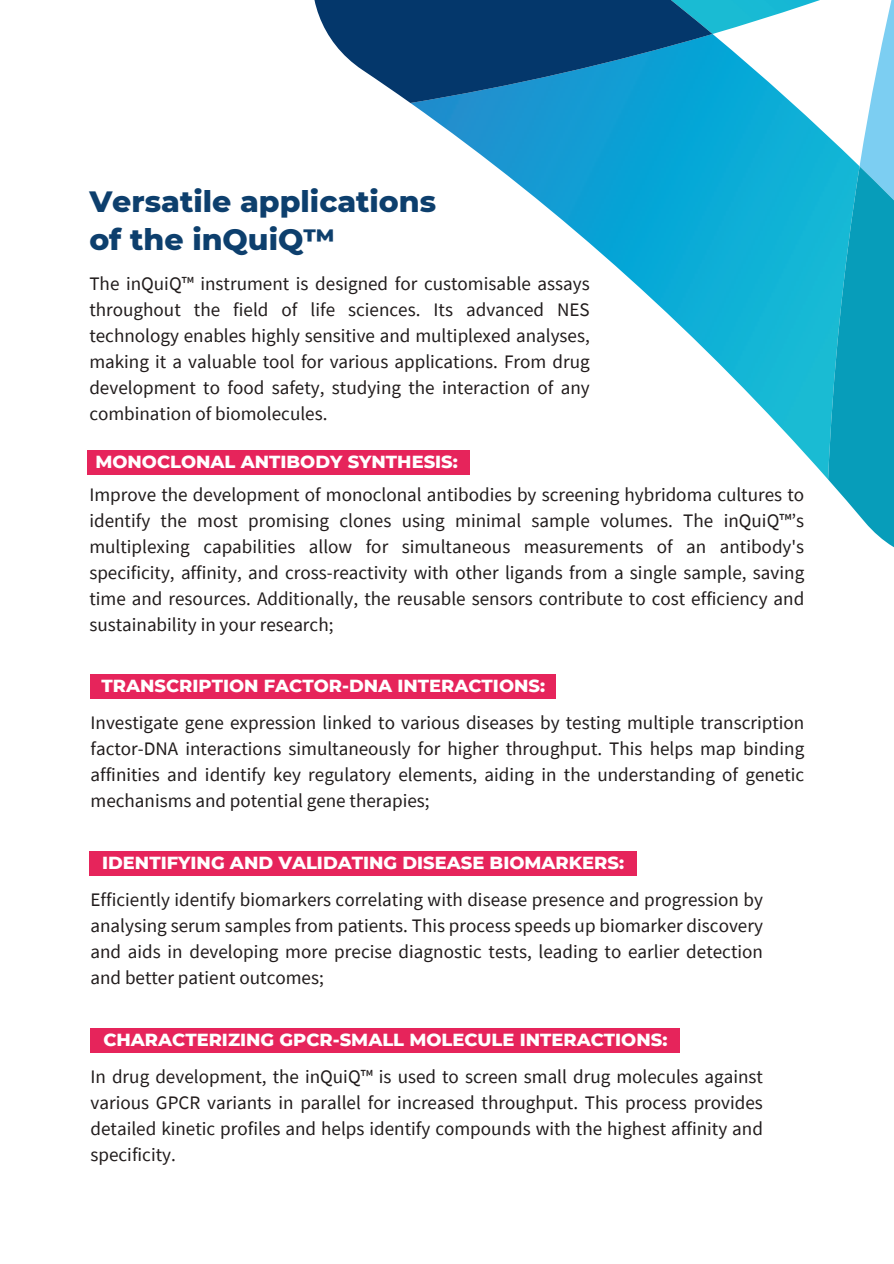
<style>
.page{position:relative;width:894px;height:1264px;background:#fff}
.page>*{position:absolute;margin:0;border:0;box-sizing:border-box;transform-origin:0 0}
.t1{font:800 30px/38.2px "Montserrat";color:#0d3f6d}
.t2{font:19.05px/25.8px "Source Sans Pro";color:#211c1c;text-align:justify}
.t3{font:800 17.85px "Montserrat";color:#fff}
</style>
<div class="page">
<div style="left:87px;top:450px;width:382px;height:25px;background:#e6245b"></div>
<img style="left:410px;top:34px;width:417px;height:444px">
<svg style="left:827px;top:34px;width:66px;height:513px"></svg>
<img style="left:712px;top:0;width:181px;height:34px">
<svg style="left:314px;top:0;width:398px;height:103px;background:#1e6291"></svg>
<div style="left:90px;top:674px;width:466px;height:25px;background:#e6245b"></div>
<div style="left:89px;top:851px;width:547px;height:24px;background:#e6245b"></div>
<div style="left:90px;top:1028px;width:590px;height:24px;background:#e6245b"></div>
<h1 class="t1" style="left:89px;top:180px;width:348px">Versatile applications of the inQuiQ™</h1>
<p class="t2" style="left:89px;top:271px;width:502px">The inQuiQ™ instrument is designed for customisable assays throughout the field of life sciences. Its advanced NES technology enables highly sensitive and multiplexed analyses, making it a valuable tool for various applications. From drug development to food safety, studying the interaction of any combination of biomolecules.</p>
<p class="t3" style="left:95px;top:449px;width:364px">MONOCLONAL ANTIBODY SYNTHESIS:</p>
<p class="t2" style="left:89px;top:482px;width:716px">Improve the development of monoclonal antibodies by screening hybridoma cultures to identify the most promising clones using minimal sample volumes. The inQuiQ™’s multiplexing capabilities allow for simultaneous measurements of an antibody's specificity, affinity, and cross-reactivity with other ligands from a single sample, saving time and resources. Additionally, the reusable sensors contribute to cost efficiency and sustainability in your research;</p>
<p class="t3" style="left:101px;top:673px;width:445px">TRANSCRIPTION FACTOR-DNA INTERACTIONS:</p>
<p class="t2" style="left:90px;top:710px;width:715px">Investigate gene expression linked to various diseases by testing multiple transcription factor-DNA interactions simultaneously for higher throughput. This helps map binding affinities and identify key regulatory elements, aiding in the understanding of genetic mechanisms and potential gene therapies;</p>
<p class="t3" style="left:102px;top:849px;width:523px">IDENTIFYING AND VALIDATING DISEASE BIOMARKERS:</p>
<p class="t2" style="left:90px;top:887px;width:673px">Efficiently identify biomarkers correlating with disease presence and progression by analysing serum samples from patients. This process speeds up biomarker discovery and aids in developing more precise diagnostic tests, leading to earlier detection and better patient outcomes;</p>
<p class="t3" style="left:103px;top:1026px;width:565px">CHARACTERIZING GPCR-SMALL MOLECULE INTERACTIONS:</p>
<p class="t2" style="left:90px;top:1064px;width:673px">In drug development, the inQuiQ™ is used to screen small drug molecules against various GPCR variants in parallel for increased throughput. This process provides detailed kinetic profiles and helps identify compounds with the highest affinity and specificity.</p>
</div>
